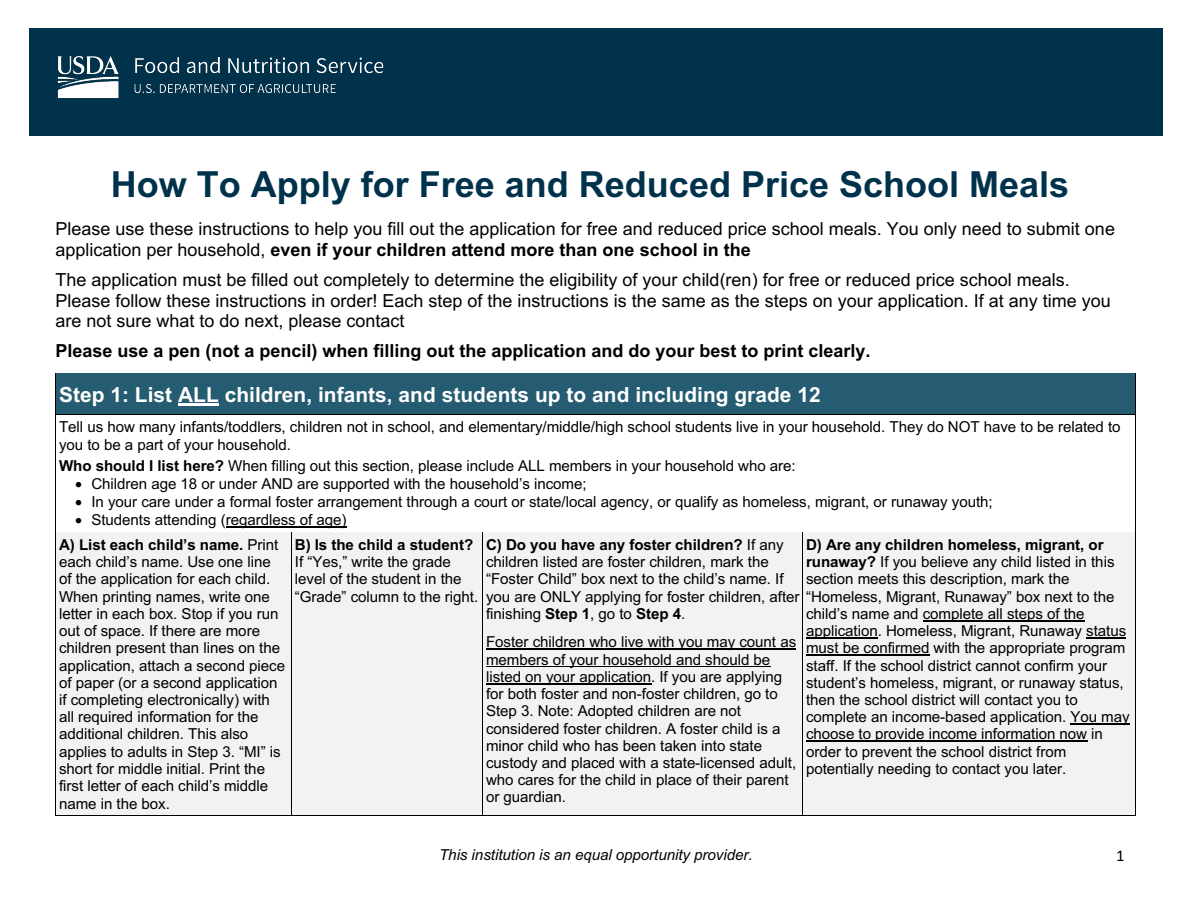
<style>
.page{position:relative;width:1188px;height:918px;background:#fff}
.page>*{position:absolute;margin:0;border:0;box-sizing:border-box;transform-origin:0 0}
.t1{font:700 36px "Arial";color:#00324c}
.t2{font:700 20.85px "Arial";letter-spacing:.005em;color:#fff}
.t3{font:18px/20.7px "Arial";color:#000}
.t4{font:700 18px "Arial";color:#000}
.t5{font:16.5px "Calibri";color:#000}
.t6{font:15.15px/17.2px "Arial";letter-spacing:-.005em;color:#000}
.t7{font:italic 15.15px "Arial";letter-spacing:-.005em;color:#000}
.s1{font-weight:700}
.s2{font-style:inherit}
</style>
<div class="page">
<div style="left:29px;top:28px;width:1134px;height:108px;background:#00324c"></div>
<div style="left:56px;top:532px;width:235px;height:283px;background:#f2f2f2"></div>
<div style="left:483px;top:532px;width:319px;height:283px;background:#f2f2f2"></div>
<div style="left:803px;top:532px;width:332px;height:283px;background:#f2f2f2"></div>
<div style="left:56px;top:374px;width:1079px;height:40px;background:#265c72"></div>
<hr style="left:178px;top:404px;width:41px;height:2px;background:#fff">
<hr style="left:56px;top:373px;width:1079px;height:1px;background:#000">
<hr style="left:55px;top:377px;width:1px;height:37px;background:#000">
<hr style="left:1135px;top:377px;width:1px;height:37px;background:#000">
<hr style="left:226px;top:527px;width:121px;height:1px;background:#000">
<hr style="left:56px;top:414px;width:1079px;height:1px;background:#000">
<hr style="left:55px;top:418px;width:1px;height:114px;background:#000">
<hr style="left:1135px;top:418px;width:1px;height:114px;background:#000">
<div style="left:292px;top:532px;width:190px;height:283px;background:#f2f2f2"></div>
<hr style="left:486px;top:649px;width:310px;height:1px;background:#000">
<hr style="left:486px;top:666px;width:284px;height:1px;background:#000">
<hr style="left:486px;top:683px;width:165px;height:1px;background:#000">
<hr style="left:923px;top:620px;width:162px;height:1px;background:#000">
<hr style="left:806px;top:638px;width:72px;height:1px;background:#000">
<hr style="left:1086px;top:638px;width:40px;height:1px;background:#000">
<hr style="left:806px;top:655px;width:124px;height:1px;background:#000">
<hr style="left:1070px;top:724px;width:60px;height:1px;background:#000">
<hr style="left:806px;top:741px;width:281px;height:1px;background:#000">
<hr style="left:55px;top:536px;width:1px;height:279px;background:#000">
<hr style="left:56px;top:815px;width:235px;height:1px;background:#000">
<hr style="left:291px;top:536px;width:1px;height:279px;background:#000">
<hr style="left:292px;top:815px;width:190px;height:1px;background:#000">
<hr style="left:482px;top:536px;width:1px;height:279px;background:#000">
<hr style="left:483px;top:815px;width:319px;height:1px;background:#000">
<hr style="left:802px;top:536px;width:1px;height:279px;background:#000">
<hr style="left:803px;top:815px;width:332px;height:1px;background:#000">
<hr style="left:1135px;top:536px;width:1px;height:279px;background:#000">
<img style="left:57px;top:56px;width:327px;height:43px">
<h1 class="t1" style="left:111px;top:165px;width:960px">How To Apply for Free and Reduced Price School Meals</h1>
<p class="t3" style="left:55px;top:219px;width:1061px">Please use these instructions to help you fill out the application for free and reduced price school meals. You only need to submit one application per household, <span class="s1">even if your children attend more than one school in the</span></p>
<p class="t3" style="left:55px;top:269px;width:1057px">The application must be filled out completely to determine the eligibility of your child(ren) for free or reduced price school meals.<br>Please follow these instructions in order! Each step of the instructions is the same as the steps on your application. If at any time you are not sure what to do next, please contact</p>
<p class="t4" style="left:55px;top:341px;width:817px">Please use a pen (not a pencil) when filling out the application and do your best to print clearly.</p>
<h2 class="t2" style="left:59px;top:383px;width:763px">Step 1: List ALL children, infants, and students up to and including grade 12</h2>
<p class="t6" style="left:59px;top:418px;width:1063px">Tell us how many infants/toddlers, children not in school, and elementary/middle/high school students live in your household. They do NOT have to be related to you to be a part of your household.</p>
<p class="t6" style="left:59px;top:457px;width:738px"><span class="s1">Who should I list here?</span> When filling out this section, please include ALL members in your household who are:</p>
<p class="t6" style="left:75px;top:475px;width:513px">• Children age 18 or under AND are supported with the household’s income;</p>
<p class="t6" style="left:75px;top:493px;width:919px">• In your care under a formal foster arrangement through a court or state/local agency, or qualify as homeless, migrant, or runaway youth;</p>
<p class="t6" style="left:75px;top:511px;width:273px">• Students attending (regardless of age)</p>
<p class="t6" style="left:59px;top:536px;width:228px"><span class="s1">A) List each child’s name.</span> Print each child’s name. Use one line <span class="s2">of</span> the application for each child.<br>When printing names, write one <span class="s2">letter</span> in each box. Stop if you run out of space. If there are more children present than lines on the application, attach a second piece of paper (or a second application if completing electronically) with all required information for the additional children. This also applies to adults in Step 3. “MI” is short for middle initial. Print the first letter of each child’s middle name in the box.</p>
<p class="t6" style="left:295px;top:536px;width:185px"><span class="s1">B) Is the child a student?<br></span>If “Yes,” write the grade level of the student in the “Grade” column to the right.</p>
<p class="t6" style="left:486px;top:536px;width:630px"><span class="s1">C) Do you have any foster children?</span> If any<br>children listed are foster children, mark the<br>“Foster Child” box next to the child’s name. If<br>you are ONLY applying for foster children, after “Homeless, Migrant, Runaway” box next to the finishing <span class="s1">Step 1</span>, go to <span class="s1">Step 4</span>.</p>
<p class="t6" style="left:806px;top:536px;width:310px"><span class="s1">D) Are any children homeless, migrant, or runaway?</span> If you believe any child listed in this section meets this description, mark the</p>
<p class="t6" style="left:806px;top:605px;width:325px">child’s name and complete all steps of the application. Homeless, Migrant, Runaway status must be confirmed with the appropriate program staff. If the school district cannot confirm your student’s homeless, migrant, or runaway status, then the school district will contact you to complete an income-based application. You may choose to provide income information now in order to prevent the school district from potentially needing to contact you later.</p>
<p class="t6" style="left:486px;top:633px;width:312px">Foster children who live with you may count as members of your household and should be listed on your application. If you are applying for both foster and non-foster children, go to Step 3. Note: Adopted children are not considered foster children. A foster child is a minor child who has been taken into state custody and placed with a state-licensed adult, who cares for the child in place of their parent or guardian<span class="s2">.</span></p>
<p class="t7" style="left:439px;top:846px;width:315px">This institution is an equal opportunity provider.</p>
<p class="t5" style="left:1116px;top:845px;width:10px">1</p>
</div>
